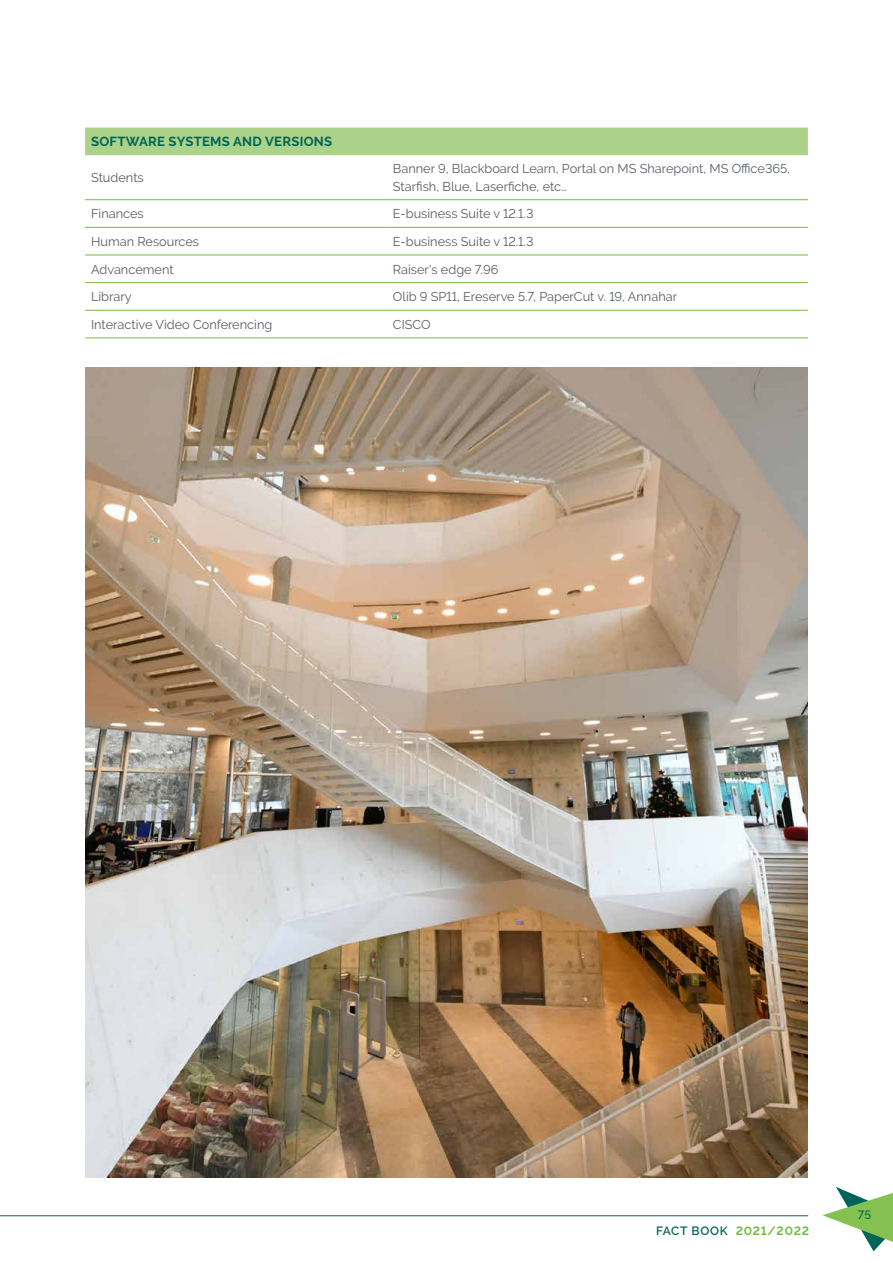
<style>
.page{position:relative;width:893px;height:1263px;background:#fff}
.page>*{position:absolute;margin:0;border:0;box-sizing:border-box;transform-origin:0 0}
.t1{font:700 13.2px "Raleway";letter-spacing:.02em;color:#006558}
.t2{font:12.75px/18px "Raleway";color:#585e66}
.t3{font:700 12px "Raleway";letter-spacing:.06em;color:#76bc43}
.t4{font:500 12px "Raleway";color:#006558}
.s1{font-weight:600;color:#006558}
</style>
<div class="page">
<hr style="left:0;top:1215px;width:808px;height:1px;background:#006558">
<img style="left:85px;top:368px;width:723px;height:810px">
<div style="left:85px;top:128px;width:723px;height:27px;background:#acd289"></div>
<hr style="left:85px;top:199px;width:302px;height:1px;background:#76bc43">
<hr style="left:387px;top:199px;width:421px;height:1px;background:#76bc43">
<hr style="left:85px;top:227px;width:302px;height:1px;background:#76bc43">
<hr style="left:387px;top:227px;width:421px;height:1px;background:#76bc43">
<hr style="left:85px;top:255px;width:302px;height:1px;background:#76bc43">
<hr style="left:387px;top:255px;width:421px;height:1px;background:#76bc43">
<hr style="left:85px;top:282px;width:302px;height:1px;background:#76bc43">
<hr style="left:387px;top:282px;width:421px;height:1px;background:#76bc43">
<hr style="left:85px;top:310px;width:302px;height:1px;background:#76bc43">
<hr style="left:387px;top:310px;width:421px;height:1px;background:#76bc43">
<hr style="left:85px;top:338px;width:302px;height:1px;background:#76bc43">
<hr style="left:387px;top:338px;width:421px;height:1px;background:#76bc43">
<svg style="left:822px;top:1187px;width:71px;height:64px"></svg>
<p class="t1" style="left:91px;top:134px;width:243px">SOFTWARE SYSTEMS AND VERSIONS</p>
<p class="t2" style="left:91px;top:169px;width:54px">Students</p>
<p class="t2" style="left:393px;top:160px;width:399px">Banner 9, Blackboard Learn, Portal on MS Sharepoint, MS Office365,<br>Starfish, Blue, Laserfiche, etc…</p>
<p class="t2" style="left:91px;top:205px;width:54px">Finances</p>
<p class="t2" style="left:393px;top:205px;width:142px">E-business Suite v 12.1.3</p>
<p class="t2" style="left:91px;top:232px;width:110px">Human Resources</p>
<p class="t2" style="left:393px;top:232px;width:142px">E-business Suite v 12.1.3</p>
<p class="t2" style="left:91px;top:260px;width:84px">Advancement</p>
<p class="t2" style="left:393px;top:260px;width:107px">Raiser's edge 7.96</p>
<p class="t2" style="left:91px;top:288px;width:42px">Library</p>
<p class="t2" style="left:393px;top:288px;width:286px">Olib 9 SP11, Ereserve 5.7, PaperCut v. 19, Annahar</p>
<p class="t2" style="left:91px;top:315px;width:183px">Interactive Video Conferencing</p>
<p class="t2" style="left:393px;top:315px;width:39px">CISCO</p>
<p class="t3" style="left:656px;top:1224px;width:155px"><span class="s1">FACT BOOK</span> 2021/2022</p>
<p class="t4" style="left:858px;top:1208px;width:15px">75</p>
</div>
